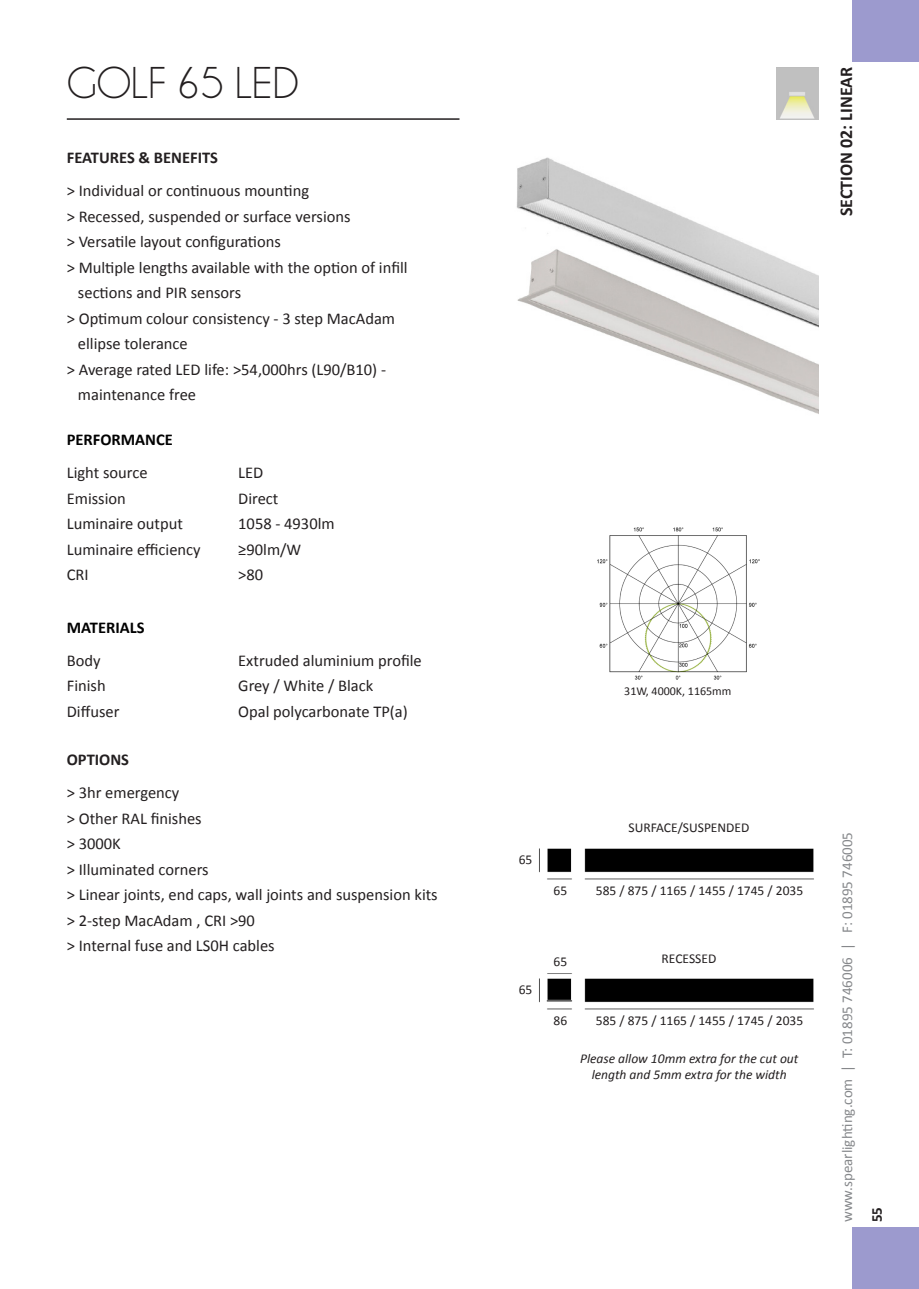
<style>
.page{position:relative;width:919px;height:1289px;background:#fff}
.page>*{position:absolute;margin:0;border:0;box-sizing:border-box;transform-origin:0 0}
.t1{font:45px "Champagne&Limousines";color:#231f20}
.t2{font:700 18px "Calibri";color:#231f20}
.t3{font:16.5px "Calibri";color:#231f20}
.t4{font:700 16.5px "Calibri";color:#231f20}
.t5{font:700 16.5px "Calibri";color:#000}
.t6{font:15px "Calibri";color:#86888b}
.t7{font:700 15px "Calibri";color:#231f20}
.t8{font:13.5px "Calibri";color:#231f20}
.t9{font:italic 13.5px/16.2px "Calibri";color:#231f20;text-align:center}
.t10{font:12px "Calibri";color:#231f20}
</style>
<div class="page">
<img style="left:516px;top:157px;width:302px;height:257px">
<hr style="left:67px;top:118px;width:392px;height:2px;background:#231f20">
<img style="left:539px;top:848px;width:275px;height:32px">
<img style="left:597px;top:527px;width:162px;height:152px">
<img style="left:776px;top:68px;width:42px;height:52px">
<img style="left:539px;top:973px;width:275px;height:37px">
<div style="left:852px;top:0;width:66px;height:62px;background:#9c9ace"></div>
<div style="left:852px;top:1227px;width:66px;height:61px;background:#9c9ace"></div>
<p class="t1" style="left:67px;top:60px;width:233px">GOLF 65 LED</p>
<p class="t4" style="left:67px;top:147px;width:153px">FEATURES &amp; BENEFITS</p>
<p class="t3" style="left:67px;top:180px;width:244px">&gt; Individual or continuous mounting</p>
<p class="t3" style="left:67px;top:206px;width:285px">&gt; Recessed, suspended or surface versions</p>
<p class="t3" style="left:67px;top:231px;width:216px">&gt; Versatile layout configurations</p>
<p class="t3" style="left:67px;top:257px;width:342px">&gt; Multiple lengths available with the option of infill</p>
<p class="t3" style="left:78px;top:282px;width:165px">sections and PIR sensors</p>
<p class="t3" style="left:67px;top:308px;width:330px">&gt; Optimum colour consistency - 3 step MacAdam</p>
<p class="t3" style="left:78px;top:333px;width:111px">ellipse tolerance</p>
<p class="t3" style="left:67px;top:359px;width:321px">&gt; Average rated LED life: &gt;54,000hrs (L90/B10) -</p>
<p class="t3" style="left:78px;top:384px;width:120px">maintenance free</p>
<p class="t5" style="left:67px;top:429px;width:108px">PERFORMANCE</p>
<p class="t3" style="left:67px;top:462px;width:82px">Light source</p>
<p class="t3" style="left:67px;top:488px;width:61px">Emission</p>
<p class="t3" style="left:67px;top:513px;width:118px">Luminaire output</p>
<p class="t3" style="left:67px;top:539px;width:135px">Luminaire efficiency</p>
<p class="t3" style="left:67px;top:564px;width:23px">CRI</p>
<p class="t3" style="left:238px;top:462px;width:27px">LED</p>
<p class="t3" style="left:238px;top:488px;width:42px">Direct</p>
<p class="t3" style="left:238px;top:513px;width:98px">1058 - 4930lm</p>
<p class="t3" style="left:238px;top:539px;width:64px">≥90lm/W</p>
<p class="t3" style="left:238px;top:564px;width:26px">&gt;80</p>
<p class="t5" style="left:67px;top:616px;width:79px">MATERIALS</p>
<p class="t3" style="left:67px;top:650px;width:35px">Body</p>
<p class="t3" style="left:67px;top:675px;width:40px">Finish</p>
<p class="t3" style="left:67px;top:701px;width:54px">Diffuser</p>
<p class="t4" style="left:67px;top:749px;width:64px">OPTIONS</p>
<p class="t3" style="left:67px;top:782px;width:114px">&gt; 3hr emergency</p>
<p class="t3" style="left:67px;top:807px;width:136px">&gt; Other RAL finishes</p>
<p class="t3" style="left:67px;top:833px;width:55px">&gt; 3000K</p>
<p class="t3" style="left:67px;top:858px;width:143px">&gt; Illuminated corners</p>
<p class="t3" style="left:67px;top:884px;width:372px">&gt; Linear joints, end caps, wall joints and suspension kits</p>
<p class="t3" style="left:67px;top:909px;width:190px">&gt; 2-step MacAdam , CRI &gt;90</p>
<p class="t3" style="left:67px;top:935px;width:209px">&gt; Internal fuse and LS0H cables</p>
<p class="t3" style="left:238px;top:650px;width:185px">Extruded aluminium profile</p>
<p class="t3" style="left:238px;top:675px;width:137px">Grey / White / Black</p>
<p class="t3" style="left:238px;top:701px;width:171px">Opal polycarbonate TP(a)</p>
<p class="t2" style="left:834px;top:216px;width:151px;rotate:-90deg">SECTION 02: LINEAR</p>
<p class="t10" style="left:624px;top:683px;width:109px">31W, 4000K, 1165mm</p>
<p class="t8" style="left:518px;top:850px;width:15px">65</p>
<p class="t8" style="left:628px;top:818px;width:122px">SURFACE/SUSPENDED</p>
<p class="t8" style="left:553px;top:881px;width:15px">65</p>
<p class="t8" style="left:596px;top:881px;width:209px">585 / 875 / 1165 / 1455 / 1745 / 2035</p>
<p class="t8" style="left:518px;top:981px;width:15px">65</p>
<p class="t8" style="left:553px;top:953px;width:15px">65</p>
<p class="t8" style="left:661px;top:949px;width:56px">RECESSED</p>
<p class="t8" style="left:553px;top:1011px;width:15px">86</p>
<p class="t8" style="left:596px;top:1011px;width:209px">585 / 875 / 1165 / 1455 / 1745 / 2035</p>
<p class="t9" style="left:580px;top:1049px;width:220px">Please allow 10mm extra for the cut out length and 5mm extra for the width</p>
<p class="t6" style="left:837px;top:1222px;width:392px;rotate:-90deg">www.spearlighting.com | T: 01895 746006 | F: 01895 746005</p>
<p class="t7" style="left:867px;top:1222px;width:17px;rotate:-90deg">55</p>
</div>
